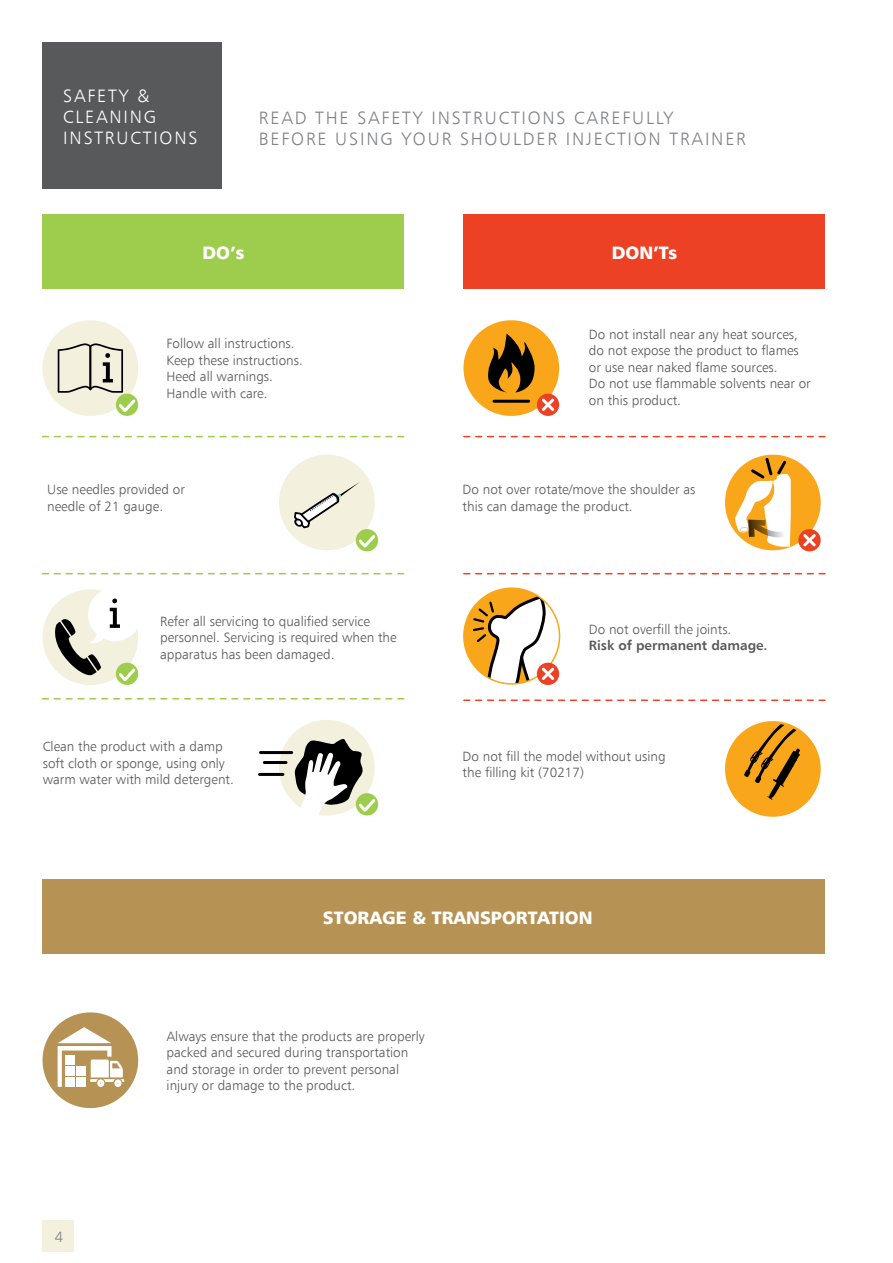
<style>
.page{position:relative;width:893px;height:1263px;background:#fff}
.page>*{position:absolute;margin:0;border:0;box-sizing:border-box;transform-origin:0 0}
.t1{font:300 18px/21px "Humanist 777 BT";letter-spacing:.1em;color:#808285}
.t2{font:900 18px "Humanist 777 BT";color:#fff}
.t3{font:300 18px/21px "Humanist 777 BT";letter-spacing:.1em;color:#fff}
.t4{font:300 15px "Humanist 777 BT";color:#808285}
.t5{font:300 13.5px/16.5px "Humanist 777 BT";color:#58595b}
.t6{font:700 13.5px "Humanist 777 BT";color:#58595b}
</style>
<div class="page">
<div style="left:43px;top:1220px;width:31px;height:32px;background:#f3f0dd"></div>
<div style="left:464px;top:588px;width:96px;height:96px;background:#faa61a;border-radius:50%"></div>
<svg style="left:43px;top:436px;width:361px;height:1px"></svg>
<svg style="left:464px;top:436px;width:361px;height:1px"></svg>
<svg style="left:43px;top:573px;width:361px;height:1px"></svg>
<svg style="left:464px;top:573px;width:361px;height:1px"></svg>
<svg style="left:43px;top:698px;width:361px;height:1px"></svg>
<svg style="left:464px;top:699px;width:361px;height:2px"></svg>
<div style="left:43px;top:43px;width:179px;height:146px;background:#58595b"></div>
<div style="left:43px;top:214px;width:361px;height:75px;background:#9ecc4c"></div>
<div style="left:43px;top:879px;width:782px;height:75px;background:#b69254"></div>
<div style="left:463px;top:214px;width:362px;height:75px;background:#ec4124"></div>
<div style="left:43px;top:320px;width:95px;height:96px;background:#f3f0dd;border-radius:50%"></div>
<svg style="left:58px;top:343px;width:80px;height:72px"></svg>
<div style="left:463px;top:320px;width:96px;height:96px;background:#faa61a;border-radius:50%"></div>
<svg style="left:537px;top:394px;width:22px;height:22px"></svg>
<svg style="left:471px;top:588px;width:89px;height:96px"></svg>
<div style="left:43px;top:589px;width:95px;height:96px;background:#f3f0dd;border-radius:50%"></div>
<svg style="left:51px;top:589px;width:88px;height:95px"></svg>
<div style="left:279px;top:720px;width:96px;height:95px;background:#f3f0dd;border-radius:50%"></div>
<svg style="left:295px;top:739px;width:83px;height:77px"></svg>
<hr style="left:260px;top:751px;width:32px;height:3px;background:#000">
<hr style="left:264px;top:761px;width:22px;height:3px;background:#000">
<hr style="left:260px;top:773px;width:23px;height:3px;background:#000">
<svg style="left:488px;top:333px;width:69px;height:81px"></svg>
<hr style="left:494px;top:400px;width:35px;height:3px;background:#000">
<div style="left:725px;top:455px;width:96px;height:95px;background:#faa61a;border-radius:50%"></div>
<div style="left:725px;top:721px;width:96px;height:96px;background:#faa61a;border-radius:50%"></div>
<div style="left:43px;top:1012px;width:95px;height:96px;background:#b69254;border-radius:50%"></div>
<div style="left:279px;top:455px;width:96px;height:95px;background:#f3f0dd;border-radius:50%"></div>
<svg style="left:294px;top:482px;width:84px;height:69px"></svg>
<div style="left:798px;top:529px;width:23px;height:22px;background:#ec4124;border-radius:50%"></div>
<svg style="left:801px;top:531px;width:17px;height:18px"></svg>
<svg style="left:734px;top:456px;width:60px;height:91px"></svg>
<svg style="left:58px;top:1027px;width:66px;height:60px"></svg>
<svg style="left:744px;top:723px;width:74px;height:77px"></svg>
<h1 class="t3" style="left:63px;top:85px;width:136px">SAFETY &amp;<br>CLEANING<br>INSTRUCTIONS</h1>
<h1 class="t1" style="left:259px;top:107px;width:489px">READ THE SAFETY INSTRUCTIONS CAREFULLY<br>BEFORE USING YOUR SHOULDER INJECTION TRAINER</h1>
<h1 class="t2" style="left:202px;top:241px;width:44px">DO’s</h1>
<h1 class="t2" style="left:612px;top:241px;width:67px">DON’Ts</h1>
<p class="t5" style="left:167px;top:335px;width:138px">Follow all instructions.<br>Keep these instructions.<br>Heed all warnings.<br>Handle with care.</p>
<p class="t5" style="left:589px;top:325px;width:223px">Do not install near any heat sources, do not expose the product to flames or use near naked flame sources.<br>Do not use flammable solvents near or on this product.</p>
<p class="t5" style="left:47px;top:481px;width:139px">Use needles provided or needle of 21 gauge.</p>
<p class="t5" style="left:160px;top:613px;width:238px">Refer all servicing to qualified service personnel. Servicing is required when the apparatus has been damaged.</p>
<p class="t5" style="left:43px;top:738px;width:193px">Clean the product with a damp soft cloth or sponge, using only warm water with mild detergent.</p>
<p class="t5" style="left:463px;top:481px;width:234px">Do not over rotate/move the shoulder as this can damage the product.</p>
<p class="t5" style="left:589px;top:621px;width:144px">Do not overfill the joints.</p>
<p class="t6" style="left:589px;top:637px;width:180px">Risk of permanent damage.</p>
<p class="t5" style="left:463px;top:747px;width:205px">Do not fill the model without using the filling kit (70217)</p>
<h1 class="t2" style="left:323px;top:906px;width:271px">STORAGE &amp; TRANSPORTATION</h1>
<p class="t4" style="left:55px;top:1227px;width:10px">4</p>
<p class="t5" style="left:167px;top:1027px;width:259px">Always ensure that the products are properly packed and secured during transportation and storage in order to prevent personal injury or damage to the product.</p>
</div>
